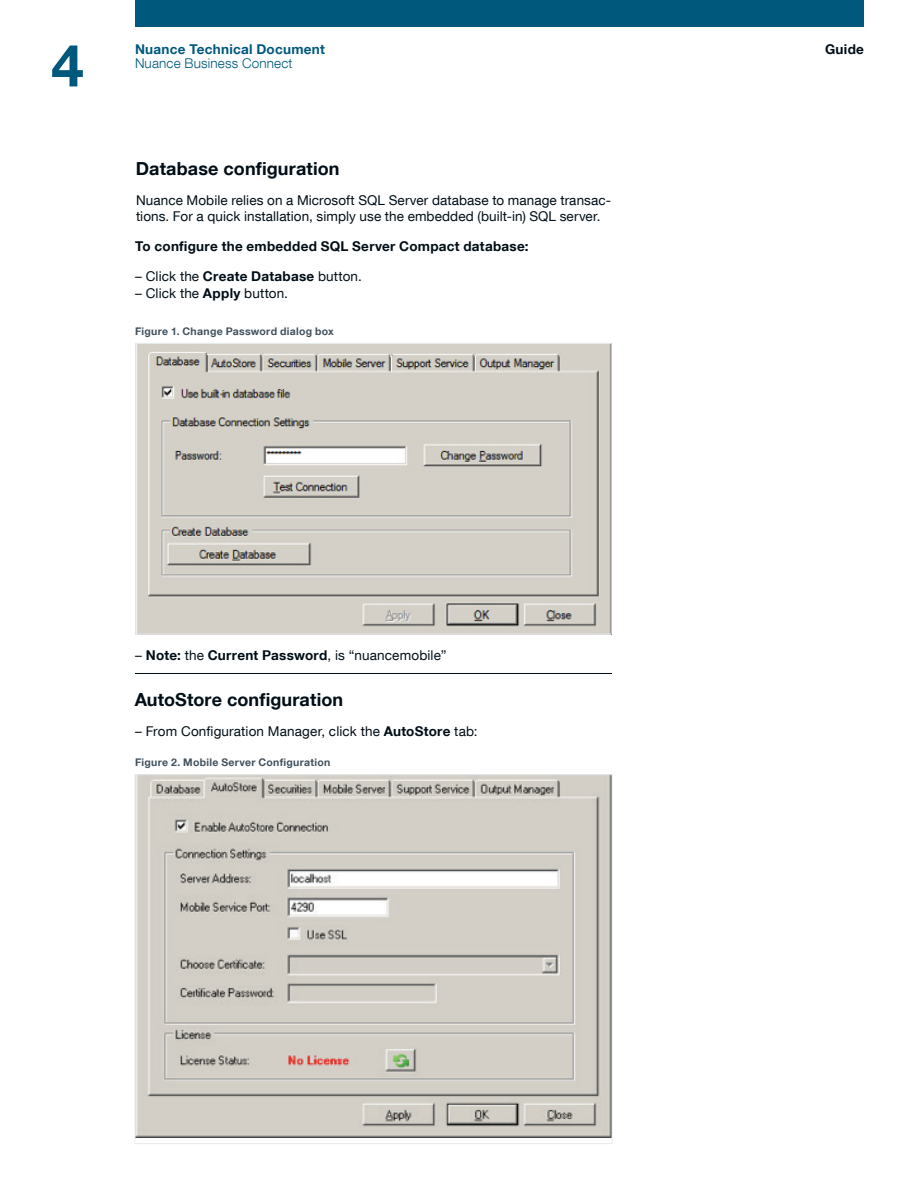
<style>
.page{position:relative;width:918px;height:1188px;background:#fff}
.page>*{position:absolute;margin:0;border:0;box-sizing:border-box;transform-origin:0 0}
.Page_No_39_39_blue{font:700 58.5px "Helvetica Neue LT Com";color:#00597d}
.Subhead_16_17{font:700 18px "Helvetica Neue LT Com";letter-spacing:.005em;color:#000e17}
.Body_Text_9_11{font:13.5px/16.5px "Helvetica Neue LT Com";letter-spacing:.005em;color:#000e17}
.Body_Text_9_11-2{font:700 13.5px "Helvetica Neue LT Com";letter-spacing:.02em;color:#000e17}
.Business_Unit_Name_9{font:700 13.5px "Helvetica Neue LT Com";letter-spacing:.02em;color:#00597d}
.Business_Unit_Name_9-2{font:300 13.5px "Helvetica Neue LT Com";letter-spacing:.01em;color:#00597d}
.Document_Name_9_9{font:700 13.5px "Helvetica Neue LT Com";letter-spacing:.02em;color:#000e17}
.Chart__Chart_Name_7{font:700 10.5px "Helvetica Neue LT Com";letter-spacing:.03em;color:#41515d}
.s1{font-weight:700}
</style>
<div class="page">
<div style="left:135px;top:0;width:729px;height:27px;background:#00597d"></div>
<img style="left:137px;top:345px;width:473px;height:287px">
<div style="left:135px;top:343px;width:477px;height:291px;border:1px solid #e6eaec"></div>
<hr style="left:135px;top:673px;width:477px;height:1px;background:#000e17">
<img style="left:137px;top:776px;width:473px;height:362px">
<p class="Page_No_39_39_blue" style="left:51px;top:29px;width:34px">4</p>
<p class="Business_Unit_Name_9" style="left:135px;top:41px;width:191px">Nuance Technical Document</p>
<p class="Document_Name_9_9" style="left:825px;top:41px;width:40px">Guide</p>
<p class="Business_Unit_Name_9-2" style="left:135px;top:55px;width:159px">Nuance Business Connect</p>
<p class="Subhead_16_17" style="left:136px;top:157px;width:205px">Database configuration</p>
<p class="Body_Text_9_11" style="left:136px;top:191px;width:477px">Nuance Mobile relies on a Microsoft SQL Server database to manage transac&shy;tions. For a quick installation, simply use the embedded (built-in) SQL server.</p>
<p class="Body_Text_9_11-2" style="left:135px;top:238px;width:395px">To configure the embedded SQL Server Compact database:</p>
<p class="Body_Text_9_11" style="left:135px;top:268px;width:228px">– Click the <span class="s1">Create Database</span> button.</p>
<p class="Body_Text_9_11" style="left:135px;top:284px;width:155px">– Click the <span class="s1">Apply</span> button.</p>
<p class="Chart__Chart_Name_7" style="left:135px;top:325px;width:200px">Figure 1. Change Password dialog box</p>
<p class="Body_Text_9_11" style="left:135px;top:647px;width:313px">– <span class="s1">Note:</span> the <span class="s1">Current Password</span>, is “nuancemobile”</p>
<p class="Subhead_16_17" style="left:135px;top:688px;width:210px">AutoStore configuration</p>
<p class="Body_Text_9_11" style="left:135px;top:723px;width:344px">– From Configuration Manager, click the <span class="s1">AutoStore</span> tab:</p>
<p class="Chart__Chart_Name_7" style="left:135px;top:756px;width:197px">Figure 2. Mobile Server Configuration</p>
</div>
